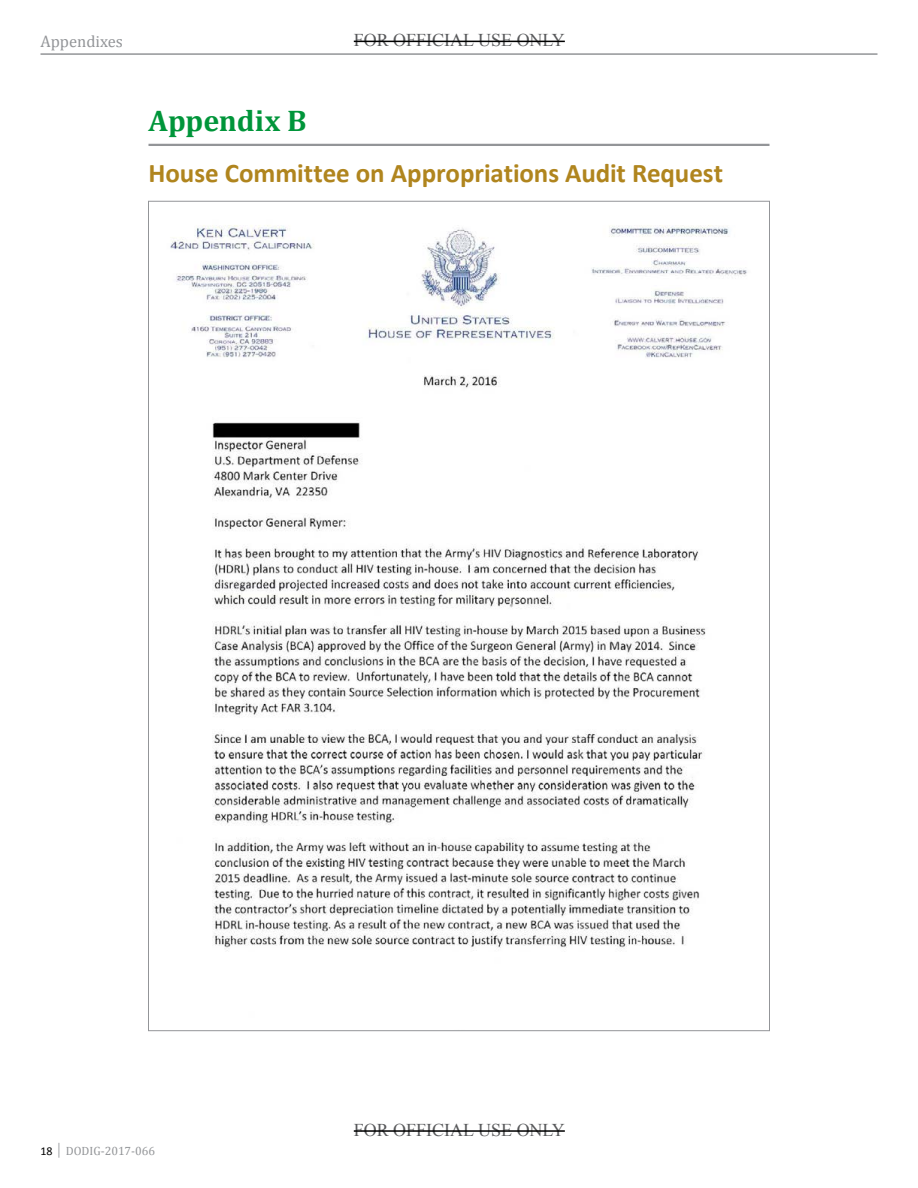
<style>
.page{position:relative;width:918px;height:1188px;background:#fff}
.page>*{position:absolute;margin:0;border:0;box-sizing:border-box;transform-origin:0 0}
.Heading_1_GREEN{font:700 30px "Cambria";letter-spacing:-.005em;color:#00953a}
.Heading_2{font:700 27px "Calibri";letter-spacing:-.005em;color:#b0851e}
.t1{font:18px "Times New Roman";color:#58595b}
.t2{font:16.5px "Cambria";color:#939598}
.t3{font:12px "Cambria";color:#939598}
.s1{font-family:"Calibri";color:#000}
</style>
<div class="page">
<hr style="left:40px;top:53px;width:838px;height:2px;background:#939598">
<hr style="left:148px;top:144px;width:622px;height:2px;background:#939598">
<img style="left:170px;top:225px;width:577px;height:726px">
<hr style="left:354px;top:41px;width:211px;height:1px;background:#000">
<hr style="left:354px;top:1130px;width:211px;height:2px;background:#000">
<p class="t2" style="left:40px;top:31px;width:84px">Appendixes</p>
<p class="t1" style="left:354px;top:28px;width:213px">FOR OFFICIAL USE ONLY</p>
<p class="Heading_1_GREEN" style="left:148px;top:100px;width:160px">Appendix B</p>
<p class="Heading_2" style="left:148px;top:154px;width:576px">House Committee on Appropriations Audit Request</p>
<p class="t1" style="left:354px;top:1117px;width:213px">FOR OFFICIAL USE ONLY</p>
<p class="t3" style="left:40px;top:1143px;width:116px"><span class="s1">18</span> │ DODIG-2017-066</p>
</div>
